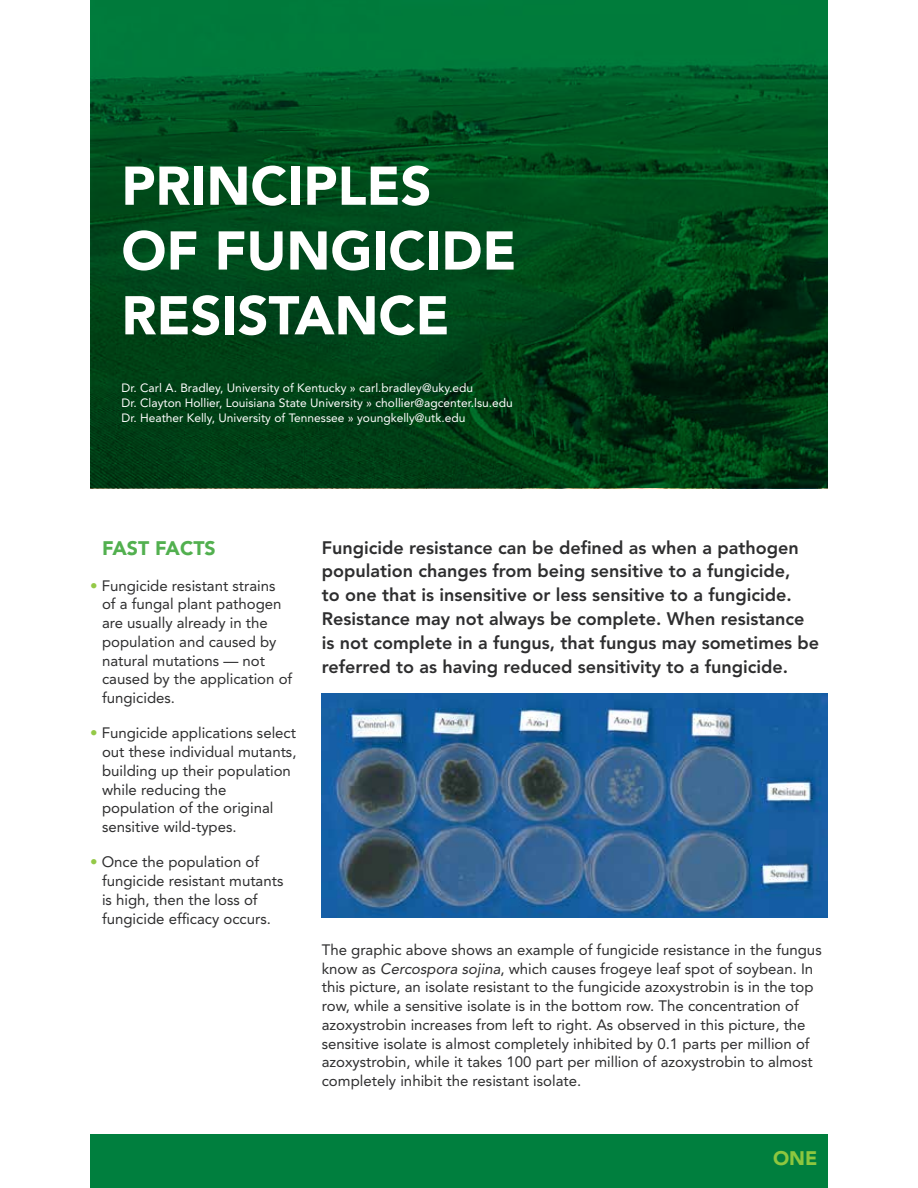
<style>
.page{position:relative;width:918px;height:1188px;background:#fff}
.page>*{position:absolute;margin:0;border:0;box-sizing:border-box;transform-origin:0 0}
.t1{font:900 54px/64.8px "Avenir";color:#fff}
.t2{font:900 19.5px "Avenir";color:#52b04f}
.t3{font:900 19.5px "Avenir";color:#8dc63f}
.t4{font:800 18px/24px "Avenir";color:#2e2e2f}
.t5{font:15px/18.8px "Avenir";color:#2e2e2f}
.t6{font:12px/15px "Avenir";color:#fff}
.s1{color:#94c947}
.s2{font-style:italic}
</style>
<div class="page">
<svg style="left:90px;top:0;width:738px;height:488px;background:#004d1e"></svg>
<img style="left:322px;top:693px;width:506px;height:225px">
<div style="left:90px;top:1134px;width:738px;height:54px;background:#007f3e"></div>
<h1 class="t1" style="left:122px;top:153px;width:396px">PRINCIPLES<br>OF FUNGICIDE<br>RESISTANCE</h1>
<p class="t6" style="left:122px;top:380px;width:393px">Dr. Carl A. Bradley, University of Kentucky » carl.bradley@uky.edu<br>Dr. Clayton Hollier, Louisiana State University » chollier@agcenter.lsu.edu<br>Dr. Heather Kelly, University of Tennessee » youngkelly@utk.edu</p>
<h2 class="t2" style="left:102px;top:537px;width:115px">FAST FACTS</h2>
<p class="t5" style="left:102px;top:576px;width:192px;text-indent:-12px"><span class="s1">•</span> Fungicide resistant strains of a fungal plant pathogen are usually already in the population and caused by natural mutations — not caused by the application of fungicides.</p>
<p class="t5" style="left:102px;top:724px;width:196px;text-indent:-12px"><span class="s1">•</span> Fungicide applications select out these individual mutants, building up their population while reducing the population of the original sensitive wild-types.</p>
<p class="t5" style="left:102px;top:853px;width:183px;text-indent:-12px"><span class="s1">•</span> Once the population of fungicide resistant mutants is high, then the loss of fungicide efficacy occurs.</p>
<p class="t4" style="left:322px;top:535px;width:499px">Fungicide resistance can be defined as when a pathogen population changes from being sensitive to a fungicide,<br>to one that is insensitive or less sensitive to a fungicide.<br>Resistance may not always be complete. When resistance is not complete in a fungus, that fungus may sometimes be referred to as having reduced sensitivity to a fungicide.</p>
<p class="t5" style="left:322px;top:940px;width:501px">The graphic above shows an example of fungicide resistance in the fungus know as <span class="s2">Cercospora sojina</span>, which causes frogeye leaf spot of soybean. In this picture, an isolate resistant to the fungicide azoxystrobin is in the top row, while a sensitive isolate is in the bottom row. The concentration of azoxystrobin increases from left to right. As observed in this picture, the sensitive isolate is almost completely inhibited by 0.1 parts per million of azoxystrobin, while it takes 100 part per million of azoxystrobin to almost completely inhibit the resistant isolate.</p>
<h2 class="t3" style="left:773px;top:1146px;width:46px">ONE</h2>
</div>
